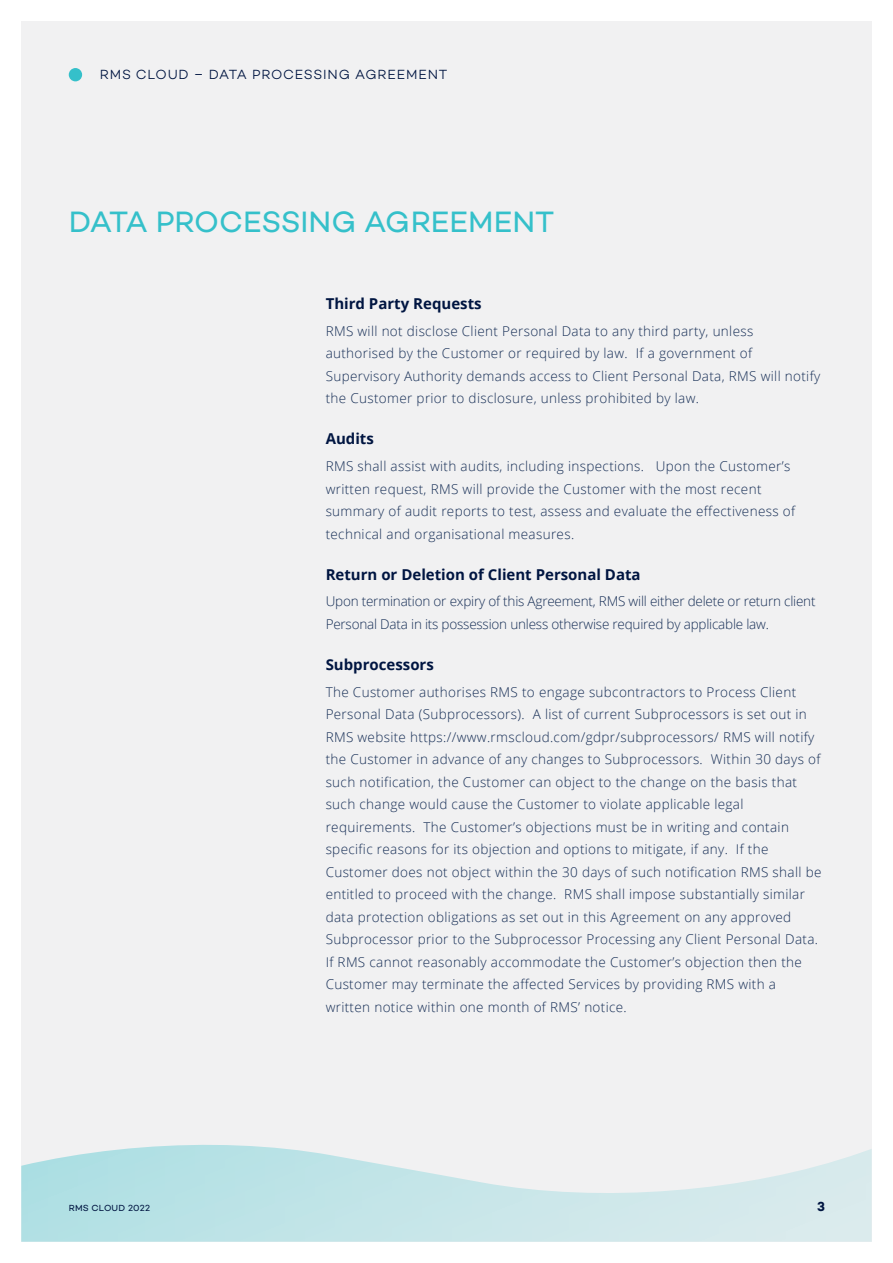
<style>
.page{position:relative;width:893px;height:1263px;background:#fff}
.page>*{position:absolute;margin:0;border:0;box-sizing:border-box;transform-origin:0 0}
.Page_Heads{font:30px "Campton";letter-spacing:-.005em;color:#35c0ca}
.BODY_SUBHEAD{font:700 15px "Open Sans";color:#001541}
.TABLE_BODY{font:300 13.5px/22.5px "Open Sans";letter-spacing:.025em;color:#152d55}
.TABLE_BODY-2{font:300 13.5px/22.5px "Open Sans";letter-spacing:-.015em;color:#152d55}
.SECTION_TITLE{font:300 13.5px "Campton";letter-spacing:.055em;color:#001541}
.t1{font:700 13.5px "Campton";color:#001541}
.t2{font:9px "Campton";letter-spacing:.02em;color:#001541}
</style>
<div class="page">
<div style="left:21px;top:21px;width:851px;height:1221px;background:#f1f1f2"></div>
<svg style="left:21px;top:1145px;width:851px;height:97px"></svg>
<div style="left:69px;top:68px;width:13px;height:13px;background:#35c0ca;border-radius:50%"></div>
<p class="SECTION_TITLE" style="left:100px;top:66px;width:349px">RMS CLOUD – DATA PROCESSING AGREEMENT</p>
<p class="Page_Heads" style="left:69px;top:203px;width:487px">DATA PROCESSING AGREEMENT</p>
<p class="BODY_SUBHEAD" style="left:326px;top:293px;width:157px">Third Party Requests</p>
<p class="TABLE_BODY" style="left:326px;top:319px;width:496px">RMS will not disclose Client Personal Data to any third party, unless authorised by the Customer or required by law. If a government of Supervisory Authority demands access to Client Personal Data, RMS will notify the Customer prior to disclosure, unless prohibited by law.</p>
<p class="BODY_SUBHEAD" style="left:326px;top:428px;width:50px">Audits</p>
<p class="TABLE_BODY" style="left:326px;top:455px;width:471px">RMS shall assist with audits, including inspections. Upon the Customer’s written request, RMS will provide the Customer with the most recent summary of audit reports to test, assess and evaluate the effectiveness of technical and organisational measures.</p>
<p class="BODY_SUBHEAD" style="left:326px;top:564px;width:316px">Return or Deletion of Client Personal Data</p>
<p class="TABLE_BODY-2" style="left:326px;top:590px;width:491px">Upon termination or expiry of this Agreement, RMS will either delete or return client<br>Personal Data in its possession unless otherwise required by applicable law.</p>
<p class="BODY_SUBHEAD" style="left:326px;top:654px;width:110px">Subprocessors</p>
<p class="TABLE_BODY" style="left:326px;top:680px;width:497px">The Customer authorises RMS to engage subcontractors to Process Client Personal Data (Subprocessors). A list of current Subprocessors is set out in RMS website https://www.rmscloud.com/gdpr/subprocessors/ RMS will notify the Customer in advance of any changes to Subprocessors. Within 30 days of such notification, the Customer can object to the change on the basis that such change would cause the Customer to violate applicable legal requirements. The Customer’s objections must be in writing and contain specific reasons for its objection and options to mitigate, if any. If the Customer does not object within the 30 days of such notification RMS shall be entitled to proceed with the change. RMS shall impose substantially similar data protection obligations as set out in this Agreement on any approved Subprocessor prior to the Subprocessor Processing any Client Personal Data.<br>If RMS cannot reasonably accommodate the Customer’s objection then the Customer may terminate the affected Services by providing RMS with a written notice within one month of RMS’ notice.</p>
<p class="t2" style="left:69px;top:1202px;width:83px">RMS CLOUD 2022</p>
<p class="t1" style="left:817px;top:1198px;width:9px">3</p>
</div>
